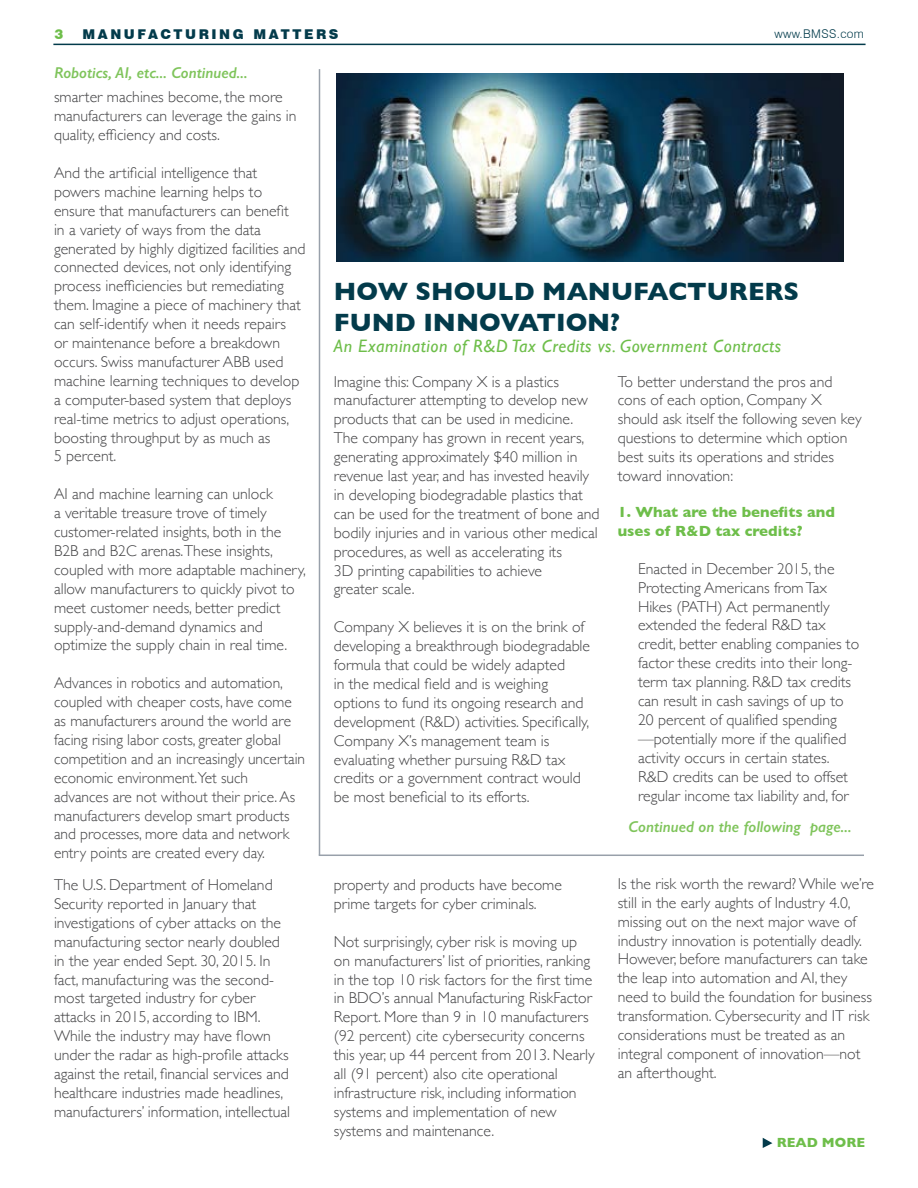
<style>
.page{position:relative;width:918px;height:1188px;background:#fff}
.page>*{position:absolute;margin:0;border:0;box-sizing:border-box;transform-origin:0 0}
.t1{font:700 25.5px/30.6px "Gill Sans";color:#033b4b}
.t2{font:italic 18px "Gill Sans";letter-spacing:.03em;color:#6ebe4a}
.t3{font:300 15.75px/18.9px "Gill Sans";color:#434345}
.t4{font:italic 600 15.75px "Gill Sans";color:#7fc45b}
.t5{font:700 15px/18.9px "Gill Sans";color:#6ebe4a}
.t6{font:900 13.5px "Swiss 721 BT";letter-spacing:.19em;color:#033b4b}
.t7{font:700 13.5px "Gill Sans";color:#6ebe4a}
.t8{font:900 13.5px "Swiss 721 BT";color:#6ebe4a}
.t9{font:300 12px "Swiss 721 BT";letter-spacing:.03em;color:#033b4b}
</style>
<div class="page">
<hr style="left:53px;top:44px;width:813px;height:1px;background:#033b4b">
<hr style="left:319px;top:69px;width:1px;height:786px;background:#98a0aa">
<svg style="left:763px;top:1138px;width:9px;height:10px"></svg>
<hr style="left:319px;top:855px;width:545px;height:1px;background:#98a0aa">
<img style="left:336px;top:73px;width:507px;height:188px">
<p class="t8" style="left:54px;top:26px;width:10px">3</p>
<p class="t6" style="left:82px;top:26px;width:258px">MANUFACTURING MATTERS</p>
<p class="t9" style="left:774px;top:27px;width:91px">www.BMSS.com</p>
<p class="t4" style="left:54px;top:63px;width:195px">Robotics, AI, etc... Continued...</p>
<p class="t3" style="left:54px;top:87px;width:244px">smarter machines become, the more manufacturers can leverage the gains in quality, efficiency and costs.</p>
<p class="t3" style="left:54px;top:163px;width:253px">And the artificial intelligence that powers machine learning helps to ensure that manufacturers can benefit<br>in a variety of ways from the data generated by highly digitized facilities and connected devices, not only identifying process inefficiencies but remediating them. Imagine a piece of machinery that can self-identify when it needs repairs<br>or maintenance before a breakdown occurs. Swiss manufacturer ABB used machine learning techniques to develop a computer-based system that deploys real-time metrics to adjust operations, boosting throughput by as much as<br>5 percent.</p>
<p class="t3" style="left:54px;top:484px;width:253px">AI and machine learning can unlock<br>a veritable treasure trove of timely customer-related insights, both in the B2B and B2C arenas.These insights, coupled with more adaptable machinery, allow manufacturers to quickly pivot to meet customer needs, better predict supply-and-demand dynamics and optimize the supply chain in real time.</p>
<p class="t3" style="left:54px;top:673px;width:253px">Advances in robotics and automation, coupled with cheaper costs, have come as manufacturers around the world are facing rising labor costs, greater global competition and an increasingly uncertain economic environment.Yet such advances are not without their price. As manufacturers develop smart products and processes, more data and network entry points are created every day.</p>
<h1 class="t1" style="left:334px;top:276px;width:467px">HOW SHOULD MANUFACTURERS<br>FUND INNOVATION?</h1>
<p class="t2" style="left:334px;top:336px;width:449px">An Examination of R&amp;D Tax Credits vs. Government Contracts</p>
<p class="t3" style="left:334px;top:371px;width:267px">Imagine this: Company X is a plastics manufacturer attempting to develop new products that can be used in medicine.<br>The company has grown in recent years, generating approximately $40 million in revenue last year, and has invested heavily in developing biodegradable plastics that can be used for the treatment of bone and bodily injuries and in various other medical procedures, as well as accelerating its<br>3D printing capabilities to achieve<br>greater scale.</p>
<p class="t3" style="left:334px;top:617px;width:258px">Company X believes it is on the brink of developing a breakthrough biodegradable formula that could be widely adapted<br>in the medical field and is weighing options to fund its ongoing research and development (R&amp;D) activities. Specifically, Company X’s management team is evaluating whether pursuing R&amp;D tax credits or a government contract would be most beneficial to its efforts.</p>
<p class="t3" style="left:618px;top:371px;width:245px">To better understand the pros and cons of each option, Company X should ask itself the following seven key questions to determine which option best suits its operations and strides toward innovation:</p>
<p class="t5" style="left:618px;top:502px;width:219px">1. What are the benefits and uses of R&amp;D tax credits?</p>
<p class="t3" style="left:638px;top:558px;width:223px">Enacted in December 2015, the Protecting Americans from Tax Hikes (PATH) Act permanently extended the federal R&amp;D tax credit, better enabling companies to factor these credits into their long&shy;term tax planning. R&amp;D tax credits can result in cash savings of up to 20 percent of qualified spending —potentially more if the qualified activity occurs in certain states.<br>R&amp;D credits can be used to offset regular income tax liability and, for</p>
<p class="t4" style="left:629px;top:817px;width:225px">Continued on the following page...</p>
<p class="t3" style="left:54px;top:875px;width:238px">The U.S. Department of Homeland Security reported in January that investigations of cyber attacks on the manufacturing sector nearly doubled in the year ended Sept. 30, 2015. In fact, manufacturing was the second&shy;most targeted industry for cyber attacks in 2015, according to IBM.<br>While the industry may have flown under the radar as high-profile attacks against the retail, financial services and healthcare industries made headlines, manufacturers’ information, intellectual</p>
<p class="t3" style="left:334px;top:875px;width:230px">property and products have become prime targets for cyber criminals.</p>
<p class="t3" style="left:334px;top:931px;width:262px">Not surprisingly, cyber risk is moving up on manufacturers’ list of priorities, ranking in the top 10 risk factors for the first time in BDO’s annual Manufacturing RiskFactor Report. More than 9 in 10 manufacturers (92 percent) cite cybersecurity concerns this year, up 44 percent from 2013. Nearly all (91 percent) also cite operational infrastructure risk, including information systems and implementation of new systems and maintenance.</p>
<p class="t3" style="left:618px;top:873px;width:258px">Is the risk worth the reward? While we’re still in the early aughts of Industry 4.0, missing out on the next major wave of industry innovation is potentially deadly.<br>However, before manufacturers can take the leap into automation and AI, they need to build the foundation for business transformation. Cybersecurity and IT risk considerations must be treated as an integral component of innovation—not an afterthought.</p>
<p class="t7" style="left:777px;top:1132px;width:90px">READ MORE</p>
</div>
